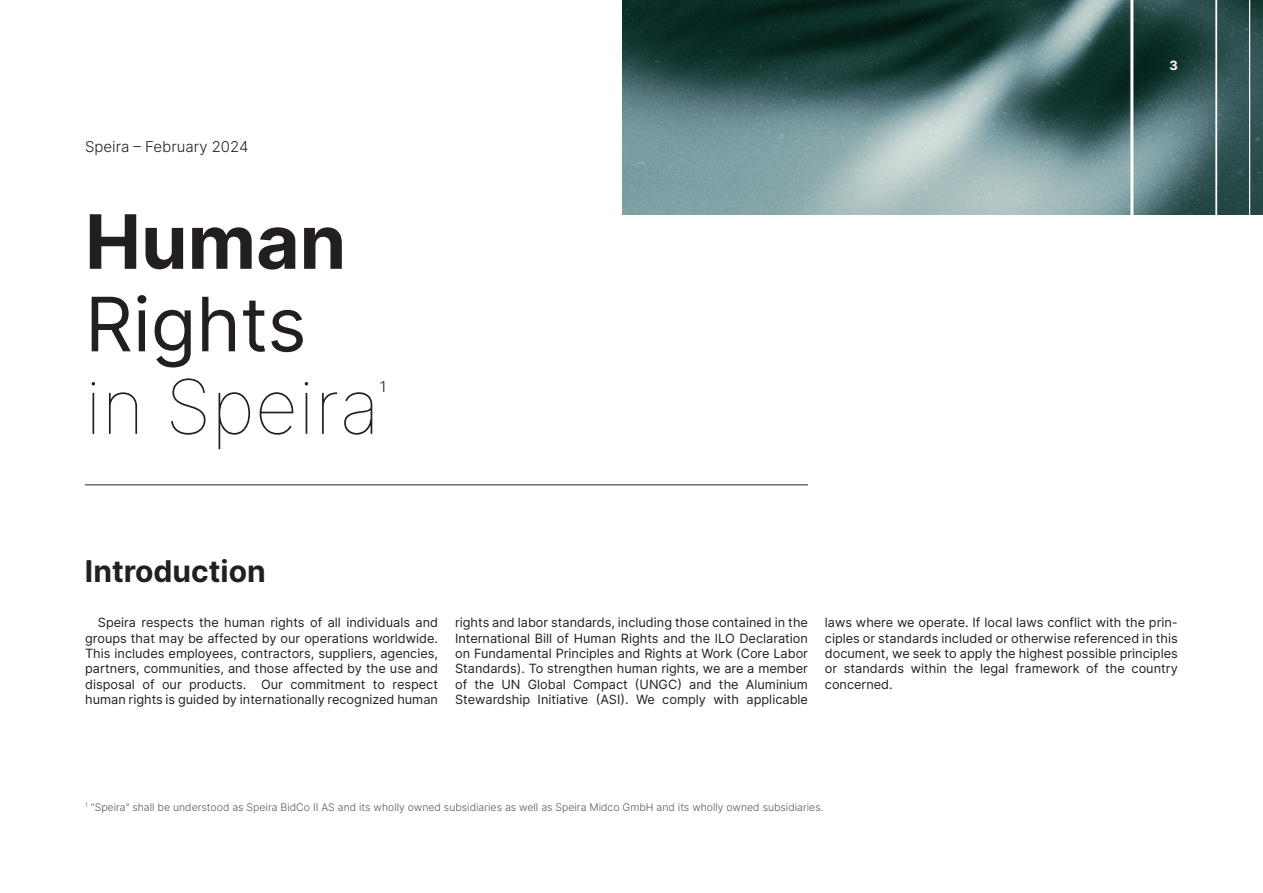
<style>
.page{position:relative;width:1263px;height:893px;background:#fff}
.page>*{position:absolute;margin:0;border:0;box-sizing:border-box;transform-origin:0 0}
.t1{font:100 75px "Inter";color:#231f20}
.t2{font:75px "Inter";color:#231f20}
.t3{font:700 75px "Inter";color:#231f20}
.t4{font:700 30px "Inter";color:#231f20}
.t5{font:300 15px "Inter";color:#231f20}
.t6{font:300 14.85px "Inter";color:#231f20}
.t7{font:12.75px/15.3px "Inter";color:#231f20;text-align:justify}
.t8{font:700 12.75px "Inter";color:#fff}
.t9{font:300 10.5px "Inter";color:#57585a}
</style>
<div class="page">
<img style="left:623px;top:0;width:640px;height:214px">
<hr style="left:85px;top:484px;width:723px;height:1px;background:#231f20">
<hr style="left:1249px;top:0;width:1px;height:229px;background:#fff">
<hr style="left:1130px;top:0;width:3px;height:229px;background:#fff">
<hr style="left:1215px;top:0;width:2px;height:229px;background:#fff">
<p class="t5" style="left:85px;top:136px;width:165px">Speira – February 2024</p>
<h1 class="t3" style="left:85px;top:187px;width:263px">Human</h1>
<h1 class="t2" style="left:85px;top:269px;width:223px">Rights</h1>
<h1 class="t1" style="left:85px;top:352px;width:296px">in Speira</h1>
<p class="t6" style="left:380px;top:376px;width:8px">1</p>
<h2 class="t4" style="left:85px;top:549px;width:182px">Introduction</h2>
<p class="t8" style="left:1169px;top:57px;width:10px">3</p>
<p class="t7" style="left:85px;top:615px;width:354px;text-indent:13px">Speira respects the human rights of all individuals and groups that may be affected by our operations worldwide.<br>This includes employees, contractors, suppliers, agencies, partners, communities, and those affected by the use and disposal of our products. Our commitment to respect human rights is guided by internationally recognized human</p>
<p class="t7" style="left:455px;top:615px;width:354px">rights and labor standards, including those contained in the International Bill of Human Rights and the ILO Declaration on Fundamental Principles and Rights at Work (Core Labor Standards). To strengthen human rights, we are a member of the UN Global Compact (UNGC) and the Aluminium Stewardship Initiative (ASI). We comply with applicable</p>
<p class="t7" style="left:825px;top:615px;width:354px">laws where we operate. If local laws conflict with the prin&shy;ciples or standards included or otherwise referenced in this document, we seek to apply the highest possible principles or standards within the legal framework of the country concerned.</p>
<p class="t9" style="left:85px;top:799px;width:740px"><sup>1</sup> “Speira” shall be understood as Speira BidCo II AS and its wholly owned subsidiaries as well as Speira Midco GmbH and its wholly owned subsidiaries.</p>
</div>
